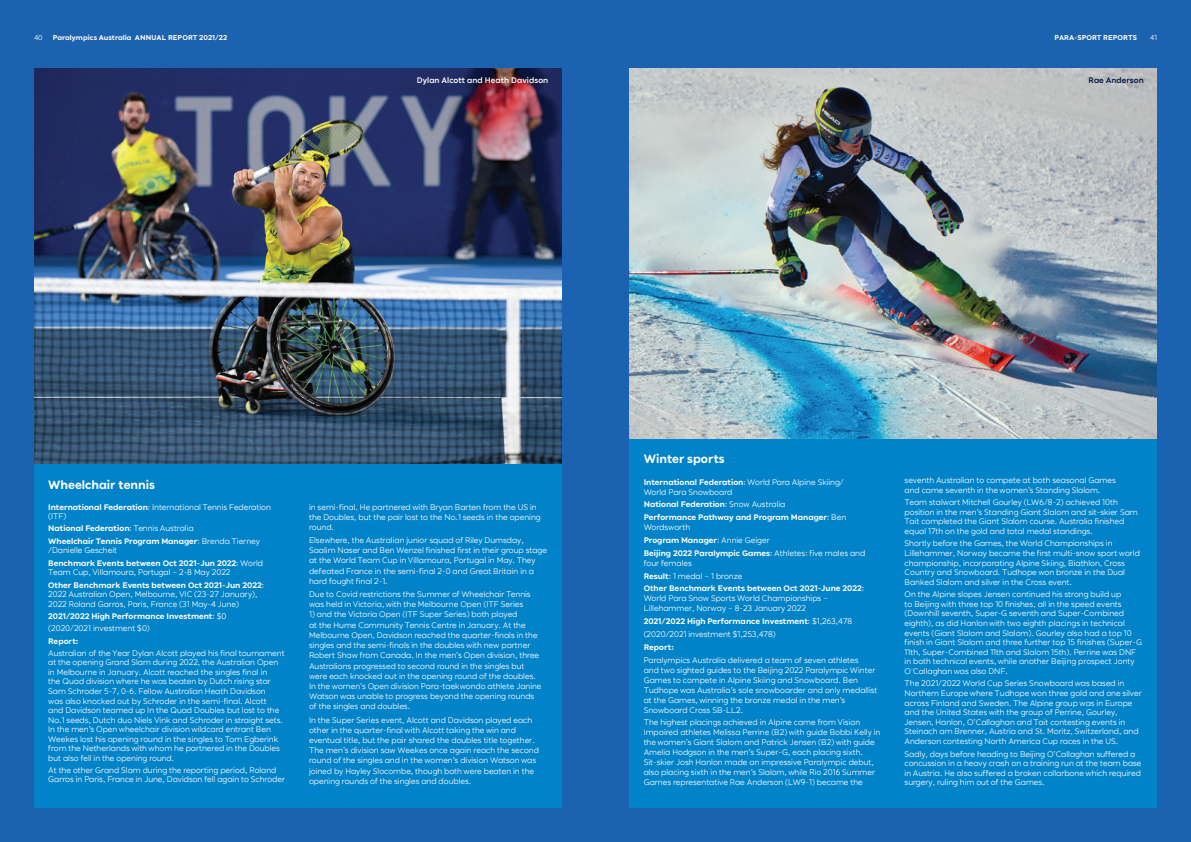
<style>
.page{position:relative;width:1191px;height:842px;background:#1b63b0}
.page>*{position:absolute;margin:0;border:0;box-sizing:border-box;transform-origin:0 0}
.t1{font:700 12px "Pact";color:#fff}
.Bodycopy{font:8px/9.6px "Pact";color:#fff}
.Bodycopy-2{font:700 8px/10px "Pact";color:#fff}
.t2{font:500 8px "Pact";letter-spacing:.01em;color:#fff}
.t3{font:500 8px "Pact";letter-spacing:.01em;color:#001340}
.t4{font:700 7px "Pact";letter-spacing:.01em;color:#fff}
.t5{font:7px "Pact";color:#fff}
.s1{font-weight:700}
.s2{font-weight:400}
</style>
<div class="page">
<img style="left:34px;top:68px;width:527px;height:397px">
<div style="left:252px;top:465px;width:309px;height:343px;background:#0083c8"></div>
<div style="left:34px;top:465px;width:266px;height:343px;background:#0083c8"></div>
<img style="left:629px;top:68px;width:528px;height:371px">
<div style="left:848px;top:439px;width:309px;height:369px;background:#0083c8"></div>
<div style="left:629px;top:439px;width:267px;height:369px;background:#0083c8"></div>
<p class="t5" style="left:34px;top:34px;width:10px">40</p>
<p class="t4" style="left:53px;top:34px;width:176px">Paralympics Australia ANNUAL REPORT 2021/22</p>
<p class="t5" style="left:1150px;top:34px;width:8px">41</p>
<p class="t4" style="left:1054px;top:34px;width:84px">PARA-SPORT REPORTS</p>
<p class="t2" style="left:417px;top:77px;width:133px">Dylan Alcott and Heath Davidson</p>
<p class="t3" style="left:1088px;top:77px;width:57px">Rae Anderson</p>
<p class="t1" style="left:48px;top:479px;width:108px">Wheelchair tennis</p>
<p class="Bodycopy" style="left:48px;top:502px;width:224px"><span class="s1">International Federation</span>: International Tennis Federation (ITF)</p>
<p class="Bodycopy-2" style="left:48px;top:524px;width:147px">National Federation<span class="s2">: Tennis Australia</span></p>
<p class="Bodycopy" style="left:48px;top:537px;width:213px"><span class="s1">Wheelchair Tennis Program Manager</span>: Brenda Tierney /Danielle Gescheit</p>
<p class="Bodycopy" style="left:48px;top:558px;width:216px"><span class="s1">Benchmark Events between Oct 2021-Jun 2022</span>: World<br>Team Cup, Villamoura, Portugal – 2-8 May 2022</p>
<p class="Bodycopy" style="left:48px;top:580px;width:217px"><span class="s1">Other Benchmark Events between Oct 2021-Jun 2022</span>:<br>2022 Australian Open, Melbourne, VIC (23-27 January),<br>2022 Roland Garros, Paris, France (31 May-4 June)</p>
<p class="Bodycopy-2" style="left:48px;top:611px;width:180px">2021/2022 High Performance Investment<span class="s2">: $0</span></p>
<p class="Bodycopy" style="left:48px;top:624px;width:103px">(2020/2021 investment $0)</p>
<p class="Bodycopy-2" style="left:48px;top:636px;width:32px">Report:</p>
<p class="Bodycopy" style="left:48px;top:649px;width:238px">Australian of the Year Dylan Alcott played his final tournament at the opening Grand Slam during 2022, the Australian Open in Melbourne in January. Alcott reached the singles final in<br>the Quad division where he was beaten by Dutch rising star Sam Schroder 5-7, 0-6. Fellow Australian Heath Davidson<br>was also knocked out by Schroder in the semi-final. Alcott<br>and Davidson teamed up In the Quad Doubles but lost to the No.1 seeds, Dutch duo Niels Vink and Schroder in straight sets.<br>In the men’s Open wheelchair division wildcard entrant Ben Weekes lost his opening round in the singles to Tom Egberink from the Netherlands with whom he partnered in the Doubles but also fell in the opening round.</p>
<p class="Bodycopy" style="left:48px;top:766px;width:238px">At the other Grand Slam during the reporting period, Roland<br>Garros in Paris, France in June, Davidson fell again to Schroder</p>
<p class="Bodycopy" style="left:309px;top:502px;width:233px;line-height:10.2px">in semi-final. He partnered with Bryan Barten from the US in the Doubles, but the pair lost to the No.1 seeds in the opening round.</p>
<p class="Bodycopy" style="left:309px;top:535px;width:239px;line-height:10.2px">Elsewhere, the Australian junior squad of Riley Dumsday, Saalim Naser and Ben Wenzel finished first in their group stage at the World Team Cup in Villamoura, Portugal in May. They defeated France in the semi-final 2-0 and Great Britain in a hard fought final 2-1.</p>
<p class="Bodycopy" style="left:309px;top:589px;width:223px;line-height:10.2px">Due to Covid restrictions the Summer of Wheelchair Tennis was held in Victoria, with the Melbourne Open (ITF Series</p>
<p class="Bodycopy" style="left:309px;top:610px;width:234px;line-height:10.2px">1) and the Victoria Open (ITF Super Series) both played<br>at the Hume Community Tennis Centre in January. At the Melbourne Open, Davidson reached the quarter-finals in the singles and the semi-finals in the doubles with new partner Robert Shaw from Canada. In the men’s Open division, three Australians progressed to second round in the singles but were each knocked out in the opening round of the doubles.<br>In the women’s Open division Para-taekwondo athlete Janine Watson was unable to progress beyond the opening rounds of the singles and doubles.</p>
<p class="Bodycopy" style="left:309px;top:715px;width:231px;line-height:10.2px">In the Super Series event, Alcott and Davidson played each other in the quarter-final with Alcott taking the win and eventual title, but the pair shared the doubles title together.<br>The men’s division saw Weekes once again reach the second round of the singles and in the women’s division Watson was joined by Hayley Slocombe, though both were beaten in the opening rounds of the singles and doubles.</p>
<p class="t1" style="left:643px;top:453px;width:83px">Winter sports</p>
<p class="Bodycopy" style="left:643px;top:477px;width:202px;line-height:10px"><span class="s1">International Federation</span>: World Para Alpine Skiing/<br>World Para Snowboard</p>
<p class="Bodycopy-2" style="left:643px;top:500px;width:143px">National Federation<span class="s2">: Snow Australia</span></p>
<p class="Bodycopy-2" style="left:643px;top:513px;width:204px">Performance Pathway and Program Manager<span class="s2">: Ben<br>Wordsworth</span></p>
<p class="Bodycopy-2" style="left:643px;top:535px;width:127px">Program Manager<span class="s2">: Annie Geiger</span></p>
<p class="Bodycopy" style="left:643px;top:548px;width:223px;line-height:10px"><span class="s1">Beijing 2022 Paralympic Games</span>: Athletes: five males and four females</p>
<p class="Bodycopy" style="left:643px;top:571px;width:100px"><span class="s1">Result</span>: 1 medal – 1 bronze</p>
<p class="Bodycopy" style="left:643px;top:584px;width:222px;line-height:10px"><span class="s1">Other Benchmark Events between Oct 2021-June 2022</span>:<br>World Para Snow Sports World Championships –<br>Lillehammer, Norway – 8-23 January 2022</p>
<p class="Bodycopy-2" style="left:643px;top:617px;width:210px">2021/2022 High Performance Investment<span class="s2">: $1,263,478</span></p>
<p class="Bodycopy" style="left:643px;top:630px;width:134px">(2020/2021 investment $1,253,478)</p>
<p class="Bodycopy-2" style="left:643px;top:642px;width:32px">Report:</p>
<p class="Bodycopy" style="left:643px;top:655px;width:235px;line-height:10px">Paralympics Australia delivered a team of seven athletes<br>and two sighted guides to the Beijing 2022 Paralympic Winter Games to compete in Alpine Skiing and Snowboard. Ben Tudhope was Australia’s sole snowboarder and only medallist at the Games, winning the bronze medal in the men’s Snowboard Cross SB-LL2.</p>
<p class="Bodycopy" style="left:643px;top:718px;width:238px;line-height:10px">The highest placings achieved in Alpine came from Vision Impaired athletes Melissa Perrine (B2) with guide Bobbi Kelly in the women’s Giant Slalom and Patrick Jensen (B2) with guide Amelia Hodgson in the men’s Super-G, each placing sixth.<br>Sit-skier Josh Hanlon made an impressive Paralympic debut, also placing sixth in the men’s Slalom, while Rio 2016 Summer Games representative Rae Anderson (LW9-1) became the</p>
<p class="Bodycopy" style="left:904px;top:476px;width:213px">seventh Australian to compete at both seasonal Games and came seventh in the women’s Standing Slalom.</p>
<p class="Bodycopy" style="left:904px;top:498px;width:235px">Team stalwart Mitchell Gourley (LW6/8-2) achieved 10th position in the men’s Standing Giant Slalom and sit-skier Sam Tait completed the Giant Slalom course. Australia finished equal 17th on the gold and total medal standings.</p>
<p class="Bodycopy" style="left:904px;top:539px;width:237px">Shortly before the Games, the World Championships in Lillehammer, Norway became the first multi-snow sport world championship, incorporating Alpine Skiing, Biathlon, Cross Country and Snowboard. Tudhope won bronze in the Dual Banked Slalom and silver in the Cross event.</p>
<p class="Bodycopy" style="left:904px;top:590px;width:239px">On the Alpine slopes Jensen continued his strong build up<br>to Beijing with three top 10 finishes, all in the speed events (Downhill seventh, Super-G seventh and Super-Combined eighth), as did Hanlon with two eighth placings in technical events (Giant Slalom and Slalom). Gourley also had a top 10 finish in Giant Slalom and three further top 15 finishes (Super-G 11th, Super-Combined 11th and Slalom 15th). Perrine was DNF in both technical events, while another Beijing prospect Jonty O'Callaghan was also DNF.</p>
<p class="Bodycopy" style="left:904px;top:679px;width:239px">The 2021/2022 World Cup Series Snowboard was based in Northern Europe where Tudhope won three gold and one silver across Finland and Sweden. The Alpine group was in Europe and the United States with the group of Perrine, Gourley, Jensen, Hanlon, O’Callaghan and Tait contesting events in Steinach am Brenner, Austria and St. Moritz, Switzerland, and Anderson contesting North America Cup races in the US.</p>
<p class="Bodycopy" style="left:904px;top:749px;width:238px">Sadly, days before heading to Beijing O’Callaghan suffered a concussion in a heavy crash on a training run at the team base in Austria. He also suffered a broken collarbone which required surgery, ruling him out of the Games.</p>
</div>
